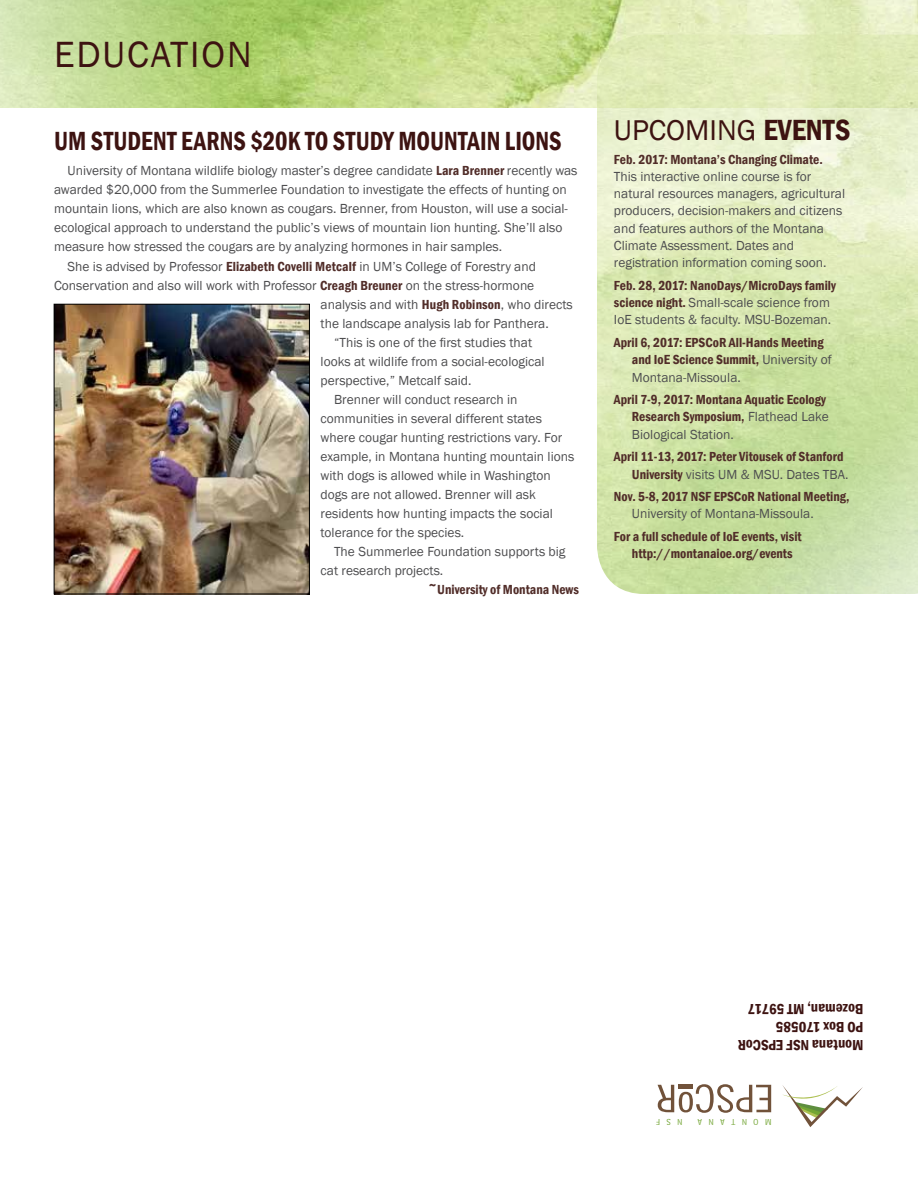
<style>
.page{position:relative;width:918px;height:1188px;background:#fff}
.page>*{position:absolute;margin:0;border:0;box-sizing:border-box;transform-origin:0 0}
.t1{font:37.5px "Franklin Gothic";letter-spacing:.05em;color:#3d1311}
.t2{font:29.4px "Franklin Gothic";color:#3d1311}
.t3{font:600 condensed 27px "Franklin Gothic";color:#3d1311;scale:.9 1}
.body{font:600 condensed 15px "Franklin Gothic";color:#3d1311}
.body_indent{font:13.5px/19px "Franklin Gothic";color:#4d4d4f}
.body-2{font:600 condensed 13.5px/17.2px "Franklin Gothic";color:#512d29}
.body-3{font:13.5px/17.2px "Franklin Gothic";color:#4d4d4f}
.body_indent-2{font:600 condensed 13.5px "Franklin Gothic";color:#512d29}
.t4{font:9px "Bell Centennial BT Address";letter-spacing:.7em;color:#73a534}
.s1{font-weight:600;font-stretch:condensed;color:#512d29}
.s2{font-weight:600;font-stretch:condensed;font-size:30px}
.s3{font-weight:400;font-stretch:normal;color:#4d4d4f}
</style>
<div class="page">
<svg style="left:782px;top:1085px;width:81px;height:42px"></svg>
<svg style="left:658px;top:1084px;width:113px;height:29px"></svg>
<div style="left:679px;top:1084px;width:14px;height:5px;background:#71523a"></div>
<img style="left:0;top:0;width:918px;height:108px">
<img style="left:56px;top:306px;width:252px;height:286px">
<div style="left:54px;top:304px;width:256px;height:290px;border:1px solid #000"></div>
<img style="left:597px;top:35px;width:321px;height:559px">
<p class="t1" style="left:54px;top:31px;width:199px">EDUCATION</p>
<h1 class="t3" style="left:54px;top:123px;width:565px">UM STUDENT EARNS $20K TO STUDY MOUNTAIN LIONS</h1>
<p class="body_indent" style="left:54px;top:162px;width:525px;text-indent:14px">University of Montana wildlife biology master’s degree candidate <span class="s1">Lara Brenner</span> recently was awarded $20,000 from the Summerlee Foundation to investigate the effects of hunting on mountain lions, which are also known as cougars. Brenner, from Houston, will use a social&shy;ecological approach to understand the public’s views of mountain lion hunting. She’ll also measure how stressed the cougars are by analyzing hormones in hair samples.</p>
<p class="body_indent" style="left:68px;top:257px;width:470px">She is advised by Professor <span class="s1">Elizabeth Covelli Metcalf</span> in UM’s College of Forestry and</p>
<p class="body_indent" style="left:54px;top:276px;width:482px">Conservation and also will work with Professor <span class="s1">Creagh Breuner</span> on the stress-hormone</p>
<p class="body_indent" style="left:321px;top:295px;width:254px">analysis and with <span class="s1">Hugh Robinson</span>, who directs</p>
<p class="body_indent" style="left:321px;top:314px;width:230px">the landscape analysis lab for Panthera.</p>
<p class="body_indent" style="left:321px;top:333px;width:226px;text-indent:14px">“This is one of the first studies that looks at wildlife from a social-ecological perspective,” Metcalf said.</p>
<p class="body_indent" style="left:321px;top:390px;width:255px;text-indent:14px">Brenner will conduct research in communities in several different states where cougar hunting restrictions vary. For example, in Montana hunting mountain lions with dogs is allowed while in Washington dogs are not allowed. Brenner will ask residents how hunting impacts the social tolerance for the species.</p>
<p class="body_indent" style="left:321px;top:542px;width:247px;text-indent:14px">The Summerlee Foundation supports big cat research projects.</p>
<p class="body_indent-2" style="left:428px;top:580px;width:152px">~University of Montana News</p>
<h1 class="t2" style="left:614px;top:112px;width:238px">UPCOMING <span class="s2">EVENTS</span></h1>
<p class="body-3" style="left:614px;top:151px;width:233px"><span class="s1">Feb. 2017: Montana’s Changing Climate.<br></span>This interactive online course is for natural resources managers, agricultural producers, decision-makers and citizens and features authors of the Montana Climate Assessment. Dates and registration information coming soon.</p>
<p class="body-3" style="left:614px;top:277px;width:224px"><span class="s1">Feb. 28, 2017: NanoDays/MicroDays family science night.</span> Small-scale science from<br>IoE students &amp; faculty. MSU-Bozeman.</p>
<p class="body-2" style="left:632px;top:334px;width:202px;text-indent:-18px">April 6, 2017: EPSCoR All-Hands Meeting and IoE Science Summit, <span class="s3">University of<br>Montana-Missoula.</span></p>
<p class="body-2" style="left:632px;top:391px;width:198px;text-indent:-18px">April 7-9, 2017: Montana Aquatic Ecology<br>Research Symposium, <span class="s3">Flathead Lake<br>Biological Station.</span></p>
<p class="body-2" style="left:632px;top:448px;width:218px;text-indent:-18px">April 11-13, 2017: Peter Vitousek of Stanford<br>University <span class="s3">visits UM &amp; MSU. Dates TBA.</span></p>
<p class="body-2" style="left:632px;top:488px;width:219px;text-indent:-18px">Nov. 5-8, 2017 NSF EPSCoR National Meeting,<br><span class="s3">University of Montana-Missoula.</span></p>
<p class="body-2" style="left:632px;top:528px;width:171px;text-indent:-18px">For a full schedule of IoE events, visit http://montanaioe.org/events</p>
<p class="body" style="left:863px;top:1019px;width:117px;rotate:-180deg">Bozeman, MT 59717</p>
<p class="body" style="left:863px;top:1037px;width:89px;rotate:-180deg">PO Box 170585</p>
<p class="body" style="left:863px;top:1055px;width:127px;rotate:-180deg">Montana NSF EPSCoR</p>
<p class="t4" style="left:683px;top:1127px;width:17px;rotate:-180deg">N S</p>
<p class="t4" style="left:771px;top:1127px;width:8px;rotate:-180deg">M</p>
<p class="t4" style="left:660px;top:1127px;width:5px;rotate:-180deg">F</p>
<p class="t4" style="left:759px;top:1127px;width:63px;rotate:-180deg">ONTANA</p>
</div>
